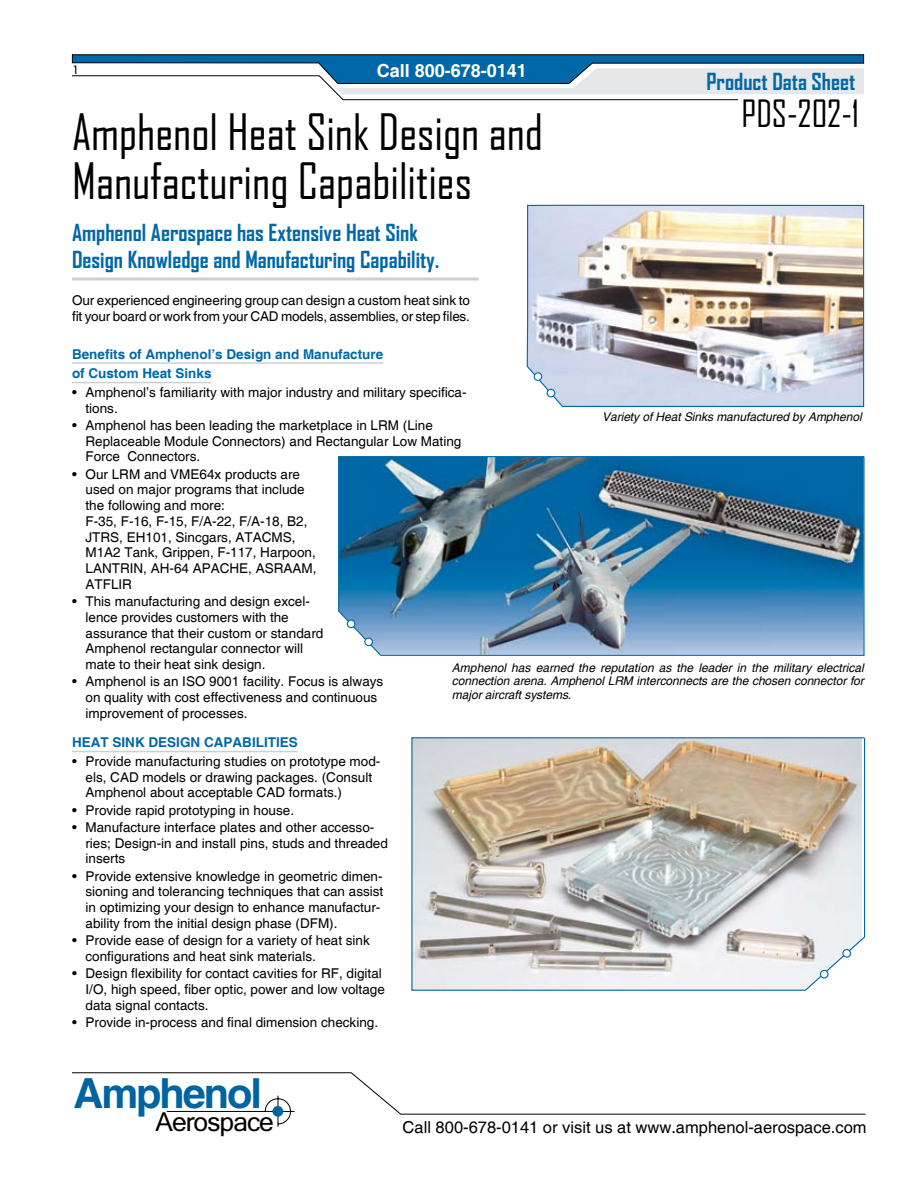
<style>
.page{position:relative;width:918px;height:1188px;background:#fff}
.page>*{position:absolute;margin:0;border:0;box-sizing:border-box;transform-origin:0 0}
.t1{font:48px/49.5px "Agency FB";color:#000}
.t2{font:41.55px "Kartika";letter-spacing:-.02em;color:#000}
.t3{font:700 41.55px "Helvetica";letter-spacing:-.05em;color:#0064a0}
.t4{font:36px "Agency FB";color:#000}
.t5{font:700 22.5px/26.2px "Agency FB";color:#0068a8}
.t6{font:700 18px "Helvetica";color:#fff}
.t7{font:16.5px "Helvetica";color:#000}
.t8{font:13.5px/15.8px "Helvetica";color:#000}
.t9{font:700 13.5px/19.5px "Helvetica";color:#0068a8}
.t10{font:13.5px "Tw Cen";color:#000}
.t11{font:italic 12px/13.5px "Helvetica";letter-spacing:-.005em;color:#000;text-align:justify}
</style>
<div class="page">
<svg style="left:72px;top:1072px;width:794px;height:55px"></svg>
<div style="left:272px;top:1106px;width:11px;height:11px;background:#0064a0;border-radius:50%"></div>
<svg style="left:71px;top:54px;width:793px;height:46px"></svg>
<img style="left:526px;top:204px;width:339px;height:203px">
<hr style="left:72px;top:362px;width:311px;height:2px;background:#cdcfd0">
<hr style="left:72px;top:382px;width:140px;height:1px;background:#cdcfd0">
<div style="left:534px;top:373px;width:8px;height:7px;background:#fff;border-radius:50%"></div>
<div style="left:534px;top:372px;width:8px;height:9px;border:1px solid #0068a8;border-radius:50%"></div>
<div style="left:547px;top:389px;width:8px;height:8px;background:#fff;border-radius:50%"></div>
<div style="left:547px;top:389px;width:8px;height:8px;border:1px solid #0068a8;border-radius:50%"></div>
<hr style="left:72px;top:278px;width:407px;height:3px;background:#cdcfd0">
<img style="left:338px;top:456px;width:527px;height:200px">
<div style="left:347px;top:620px;width:8px;height:8px;background:#fff;border-radius:50%"></div>
<div style="left:347px;top:619px;width:8px;height:9px;border:1px solid #0068a8;border-radius:50%"></div>
<div style="left:365px;top:638px;width:7px;height:8px;background:#fff;border-radius:50%"></div>
<div style="left:364px;top:637px;width:9px;height:9px;border:1px solid #0068a8;border-radius:50%"></div>
<img style="left:411px;top:737px;width:455px;height:254px">
<div style="left:843px;top:950px;width:8px;height:7px;background:#fff;border-radius:50%"></div>
<div style="left:842px;top:949px;width:9px;height:9px;border:1px solid #0068a8;border-radius:50%"></div>
<div style="left:820px;top:970px;width:8px;height:8px;background:#fff;border-radius:50%"></div>
<div style="left:820px;top:970px;width:9px;height:9px;border:1px solid #0068a8;border-radius:50%"></div>
<hr style="left:72px;top:751px;width:226px;height:1px;background:#cdcfd0">
<h3 class="t6" style="left:377px;top:59px;width:152px">Call 800-678-0141</h3>
<p class="t10" style="left:72px;top:61px;width:9px">1</p>
<h1 class="t1" style="left:72px;top:106px;width:472px">Amphenol Heat Sink Design and<br>Manufacturing Capabilities</h1>
<h3 class="t5" style="left:72px;top:219px;width:369px">Amphenol Aerospace has Extensive Heat Sink<br>Design Knowledge and Manufacturing Capability.</h3>
<p class="t8" style="left:72px;top:293px;width:399px;line-height:16.2px">Our experienced engineering group can design a custom heat sink to fit your board or work from your CAD models, assemblies, or step files.</p>
<h3 class="t5" style="left:706px;top:68px;width:150px">Product Data Sheet</h3>
<h3 class="t4" style="left:742px;top:92px;width:119px">PDS-202-1</h3>
<p class="t9" style="left:72px;top:345px;width:313px">Benefits of Amphenol’s Design and Manufacture of Custom Heat Sinks</p>
<p class="t8" style="left:86px;top:385px;width:383px;text-indent:-14px">• Amphenol’s familiarity with major industry and military specifica&shy;tions.</p>
<p class="t8" style="left:86px;top:418px;width:377px;text-indent:-14px">• Amphenol has been leading the marketplace in LRM (Line<br>Replaceable Module Connectors) and Rectangular Low Mating<br>Force Connectors.</p>
<p class="t8" style="left:86px;top:466px;width:233px;text-indent:-14px">• Our LRM and VME64x products are used on major programs that include the following and more:<br>F-35, F-16, F-15, F/A-22, F/A-18, B2,<br>JTRS, EH101, Sincgars, ATACMS,<br>M1A2 Tank, Grippen, F-117, Harpoon,<br>LANTRIN, AH-64 APACHE, ASRAAM,<br>ATFLIR</p>
<p class="t8" style="left:86px;top:594px;width:239px;text-indent:-14px">• This manufacturing and design excel&shy;lence provides customers with the assurance that their custom or standard Amphenol rectangular connector will mate to their heat sink design.</p>
<p class="t8" style="left:86px;top:674px;width:299px;text-indent:-14px">• Amphenol is an ISO 9001 facility. Focus is always on quality with cost effectiveness and continuous improvement of processes.</p>
<p class="t11" style="left:602px;top:410px;width:261px">Variety of Heat Sinks manufactured by Amphenol</p>
<p class="t11" style="left:452px;top:661px;width:414px">Amphenol has earned the reputation as the leader in the military electrical connection arena. Amphenol LRM interconnects are the chosen connector for major aircraft systems.</p>
<p class="t9" style="left:72px;top:733px;width:227px">HEAT SINK DESIGN CAPABILITIES</p>
<p class="t8" style="left:86px;top:754px;width:296px;text-indent:-14px">• Provide manufacturing studies on prototype mod&shy;els, CAD models or drawing packages. (Consult<br>Amphenol about acceptable CAD formats.)</p>
<p class="t8" style="left:72px;top:802px;width:224px">• Provide rapid prototyping in house.</p>
<p class="t8" style="left:86px;top:820px;width:304px;text-indent:-14px">• Manufacture interface plates and other accesso&shy;ries; Design-in and install pins, studs and threaded inserts</p>
<p class="t8" style="left:86px;top:868px;width:299px;text-indent:-14px">• Provide extensive knowledge in geometric dimen&shy;sioning and tolerancing techniques that can assist in optimizing your design to enhance manufactur&shy;ability from the initial design phase (DFM).</p>
<p class="t8" style="left:86px;top:933px;width:286px;text-indent:-14px">• Provide ease of design for a variety of heat sink configurations and heat sink materials.</p>
<p class="t8" style="left:86px;top:966px;width:301px;text-indent:-14px">• Design flexibility for contact cavities for RF, digital<br>I/O, high speed, fiber optic, power and low voltage data signal contacts.</p>
<p class="t8" style="left:72px;top:1015px;width:308px">• Provide in-process and final dimension checking.</p>
<h2 class="t3" style="left:74px;top:1068px;width:190px">Amphenol</h2>
<h2 class="t2" style="left:155px;top:1102px;width:120px">Aerospace</h2>
<p class="t7" style="left:403px;top:1118px;width:465px">Call 800-678-0141 or visit us at www.amphenol-aerospace.com</p>
</div>
